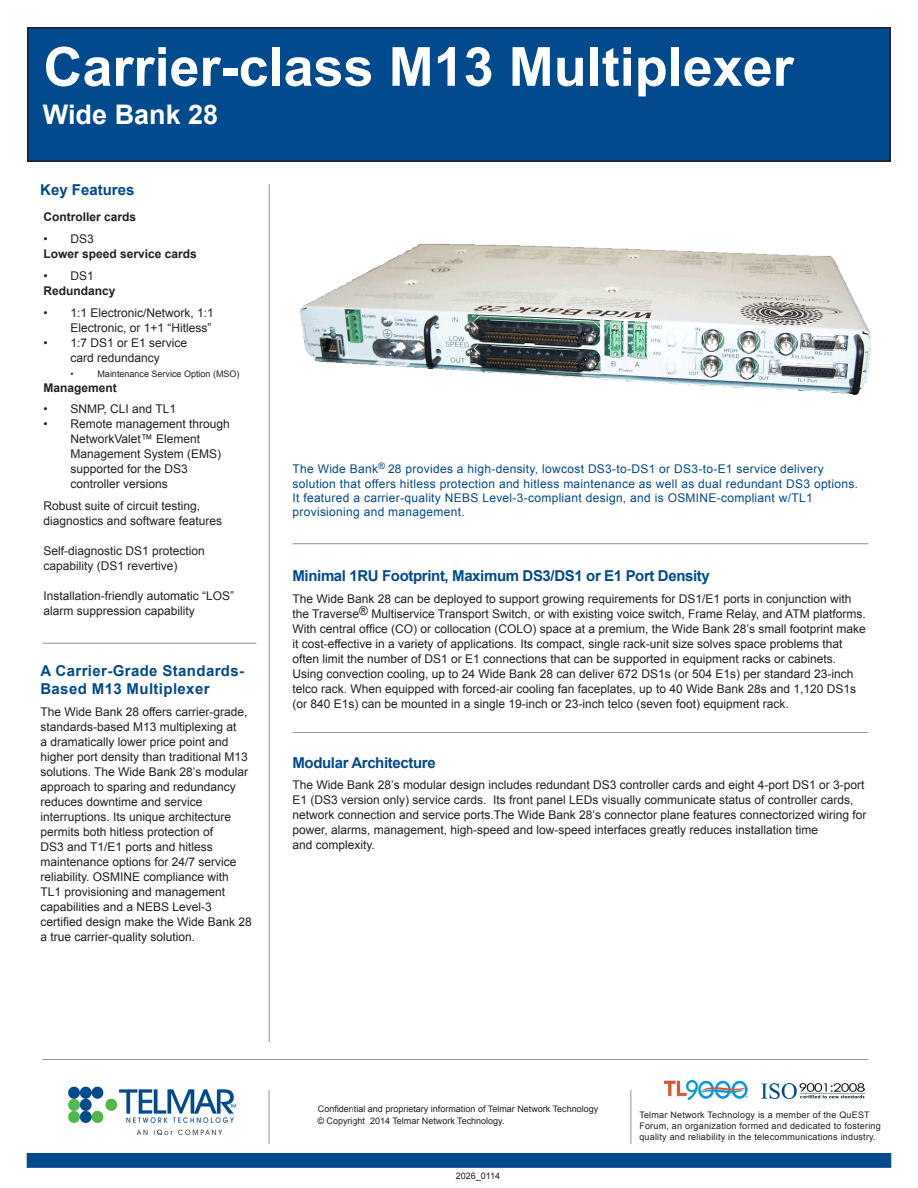
<style>
.page{position:relative;width:918px;height:1188px;background:#fff}
.page>*{position:absolute;margin:0;border:0;box-sizing:border-box;transform-origin:0 0}
.t1{font:700 54px "Arial";color:#fff}
.t2{font:700 27px "Arial";color:#fff}
.t3{font:700 15px "Arial";letter-spacing:-.025em;color:#004a8d}
.t4{font:700 15px/18px "Arial";letter-spacing:.025em;color:#004a8d}
.t5{font:700 15px "Arial";color:#004a8d}
.t6{font:12px/15px "Arial";color:#231f20}
.t7{font:12px/14.4px "Arial";letter-spacing:.025em;color:#004a8d}
.t8{font:700 12px "Arial";color:#231f20}
.t9{font:9px/10.8px "Arial";letter-spacing:.025em;color:#231f20}
.t10{font:9px "Arial";color:#231f20}
</style>
<div class="page">
<div style="left:28px;top:28px;width:862px;height:133px;background:#004a8d"></div>
<div style="left:27px;top:27px;width:864px;height:135px;border:2px solid #231f20"></div>
<img style="left:761px;top:1083px;width:104px;height:15px">
<img style="left:665px;top:1081px;width:83px;height:19px">
<div style="left:27px;top:1153px;width:864px;height:14px;background:#004a8d"></div>
<img style="left:68px;top:1086px;width:169px;height:49px">
<hr style="left:269px;top:1090px;width:1px;height:54px;background:#231f20">
<hr style="left:631px;top:1090px;width:1px;height:54px;background:#231f20">
<hr style="left:269px;top:184px;width:1px;height:858px;background:#231f20">
<hr style="left:292px;top:543px;width:576px;height:1px;background:#231f20">
<img style="left:300px;top:243px;width:570px;height:151px">
<hr style="left:43px;top:643px;width:213px;height:1px;background:#231f20">
<hr style="left:292px;top:732px;width:576px;height:1px;background:#231f20">
<hr style="left:43px;top:1059px;width:825px;height:1px;background:#231f20">
<p class="t1" style="left:44px;top:31px;width:752px">Carrier-class M13 Multiplexer</p>
<p class="t2" style="left:43px;top:96px;width:177px">Wide Bank 28</p>
<p class="t5" style="left:40px;top:180px;width:96px">Key Features</p>
<p class="t8" style="left:44px;top:209px;width:94px">Controller cards</p>
<p class="t6" style="left:44px;top:232px;width:52px">• DS3</p>
<p class="t8" style="left:44px;top:246px;width:155px">Lower speed service cards</p>
<p class="t6" style="left:44px;top:268px;width:52px">• DS1</p>
<p class="t8" style="left:44px;top:283px;width:74px">Redundancy</p>
<p class="t6" style="left:44px;top:305px;width:172px;text-align:right">• 1:1 Electronic/Network, 1:1<br>Electronic, or 1+1 “Hitless”</p>
<p class="t6" style="left:44px;top:335px;width:145px;text-align:center">• 1:7 DS1 or E1 service card redundancy</p>
<p class="t9" style="left:70px;top:368px;width:5px">•</p>
<p class="t10" style="left:98px;top:368px;width:144px">Maintenance Service Option (MSO)</p>
<p class="t8" style="left:44px;top:379px;width:75px">Management</p>
<p class="t6" style="left:44px;top:402px;width:134px">• SNMP, CLI and TL1</p>
<p class="t6" style="left:70px;top:417px;width:161px;text-indent:-27px">• Remote management through<br>NetworkValet™ Element<br>Management System (EMS) supported for the DS3 controller versions</p>
<p class="t6" style="left:44px;top:499px;width:180px">Robust suite of circuit testing, diagnostics and software features</p>
<p class="t6" style="left:44px;top:544px;width:163px">Self-diagnostic DS1 protection capability (DS1 revertive)</p>
<p class="t6" style="left:44px;top:589px;width:192px">Installation-friendly automatic “LOS” alarm suppression capability</p>
<p class="t4" style="left:40px;top:662px;width:205px">A Carrier-Grade Standards-<br>Based M13 Multiplexer</p>
<p class="t6" style="left:40px;top:704px;width:213px">The Wide Bank 28 offers carrier-grade, standards-based M13 multiplexing at<br>a dramatically lower price point and higher port density than traditional M13 solutions. The Wide Bank 28’s modular approach to sparing and redundancy reduces downtime and service interruptions. Its unique architecture permits both hitless protection of<br>DS3 and T1/E1 ports and hitless maintenance options for 24/7 service reliability. OSMINE compliance with TL1 provisioning and management capabilities and a NEBS Level-3 certified design make the Wide Bank 28 a true carrier-quality solution.</p>
<p class="t7" style="left:292px;top:462px;width:567px">The Wide Bank<sup>®</sup> 28 provides a high-density, lowcost DS3-to-DS1 or DS3-to-E1 service delivery solution that offers hitless protection and hitless maintenance as well as dual redundant DS3 options.<br>It featured a carrier-quality NEBS Level-3-compliant design, and is OSMINE-compliant w/TL1 provisioning and management.</p>
<p class="t3" style="left:292px;top:566px;width:419px">Minimal 1RU Footprint, Maximum DS3/DS1 or E1 Port Density</p>
<p class="t6" style="left:292px;top:591px;width:575px">The Wide Bank 28 can be deployed to support growing requirements for DS1/E1 ports in conjunction with the Traverse® Multiservice Transport Switch, or with existing voice switch, Frame Relay, and ATM platforms.<br>With central office (CO) or collocation (COLO) space at a premium, the Wide Bank 28’s small footprint make it cost-effective in a variety of applications. Its compact, single rack-unit size solves space problems that often limit the number of DS1 or E1 connections that can be supported in equipment racks or cabinets.</p>
<p class="t6" style="left:292px;top:666px;width:565px">Using convection cooling, up to 24 Wide Bank 28 can deliver 672 DS1s (or 504 E1s) per standard 23-inch telco rack. When equipped with forced-air cooling fan faceplates, up to 40 Wide Bank 28s and 1,120 DS1s (or 840 E1s) can be mounted in a single 19-inch or 23-inch telco (seven foot) equipment rack.</p>
<p class="t3" style="left:292px;top:752px;width:145px">Modular Architecture</p>
<p class="t6" style="left:292px;top:778px;width:576px">The Wide Bank 28’s modular design includes redundant DS3 controller cards and eight 4-port DS1 or 3-port E1 (DS3 version only) service cards. Its front panel LEDs visually communicate status of controller cards, network connection and service ports.The Wide Bank 28’s connector plane features connectorized wiring for power, alarms, management, high-speed and low-speed interfaces greatly reduces installation time<br>and complexity.</p>
<p class="t10" style="left:318px;top:1103px;width:282px">Confidential and proprietary information of Telmar Network Technology</p>
<p class="t10" style="left:317px;top:1115px;width:189px">© Copyright 2014 Telmar Network Technology.</p>
<p class="t10" style="left:456px;top:1169px;width:46px">2026_0114</p>
<p class="t9" style="left:639px;top:1110px;width:243px">Telmar Network Technology is a member of the QuEST<br>Forum, an organization formed and dedicated to fostering quality and reliability in the telecommunications industry.</p>
</div>
